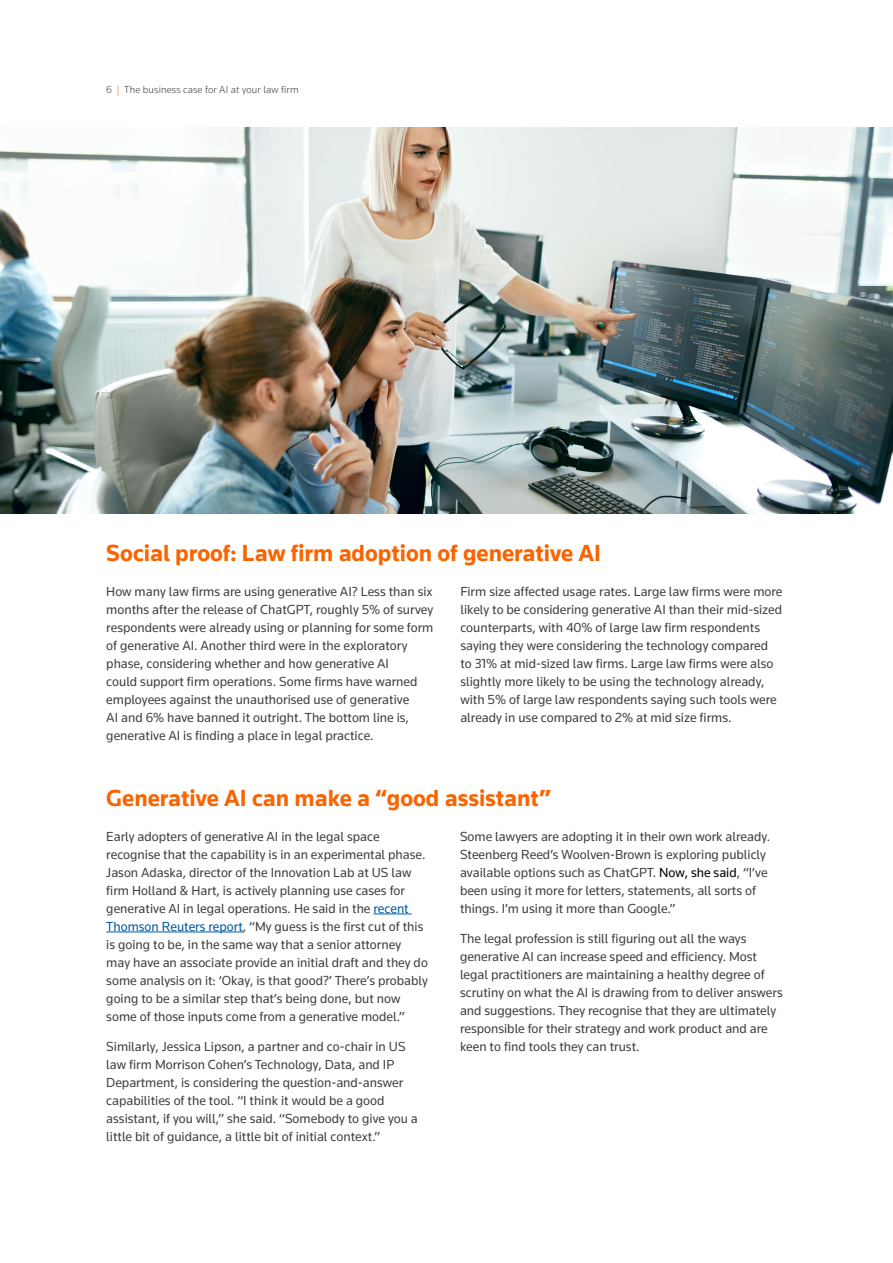
<style>
.page{position:relative;width:893px;height:1263px;background:#fff}
.page>*{position:absolute;margin:0;border:0;box-sizing:border-box;transform-origin:0 0}
.t1{font:700 24px "Knowledge 2017";color:#fa6400}
.t2{font:13.5px/18px "Knowledge 2017";color:#404040}
.t3{font:300 10.5px "Knowledge 2017";letter-spacing:.01em;color:#404040}
.s1{color:#fa6400}
.s2{color:#005da2}
.s3{color:#000}
</style>
<div class="page">
<hr style="left:373px;top:914px;width:39px;height:1px;background:#005da2">
<hr style="left:106px;top:932px;width:137px;height:1px;background:#005da2">
<img style="left:0;top:128px;width:893px;height:385px">
<p class="t3" style="left:106px;top:83px;width:194px">6 <span class="s1">|</span> The business case for AI at your law firm</p>
<h1 class="t1" style="left:106px;top:538px;width:496px">Social proof: Law firm adoption of generative AI</h1>
<p class="t2" style="left:106px;top:582px;width:329px">How many law firms are using generative AI? Less than six months after the release of ChatGPT, roughly 5% of survey respondents were already using or planning for some form of generative AI. Another third were in the exploratory phase, considering whether and how generative AI<br>could support firm operations. Some firms have warned employees against the unauthorised use of generative<br>AI and 6% have banned it outright. The bottom line is, generative AI is finding a place in legal practice.</p>
<p class="t2" style="left:460px;top:582px;width:324px">Firm size affected usage rates. Large law firms were more likely to be considering generative AI than their mid-sized counterparts, with 40% of large law firm respondents saying they were considering the technology compared to 31% at mid-sized law firms. Large law firms were also slightly more likely to be using the technology already, with 5% of large law respondents saying such tools were already in use compared to 2% at mid size firms.</p>
<h1 class="t1" style="left:106px;top:783px;width:447px">Generative AI can make a “good assistant”</h1>
<p class="t2" style="left:106px;top:827px;width:323px">Early adopters of generative AI in the legal space recognise that the capability is in an experimental phase.<br>Jason Adaska, director of the Innovation Lab at US law firm Holland &amp; Hart, is actively planning use cases for generative AI in legal operations. He said in the <span class="s2">recent Thomson Reuters report</span>, “My guess is the first cut of this is going to be, in the same way that a senior attorney may have an associate provide an initial draft and they do some analysis on it: ‘Okay, is that good?’ There’s probably going to be a similar step that’s being done, but now some of those inputs come from a generative model.”</p>
<p class="t2" style="left:106px;top:1037px;width:313px">Similarly, Jessica Lipson, a partner and co-chair in US law firm Morrison Cohen’s Technology, Data, and IP Department, is considering the question-and-answer capabilities of the tool. “I think it would be a good assistant, if you will,” she said. “Somebody to give you a little bit of guidance, a little bit of initial context.”</p>
<p class="t2" style="left:460px;top:827px;width:312px">Some lawyers are adopting it in their own work already.<br>Steenberg Reed’s Woolven-Brown is exploring publicly available options such as ChatGPT. <span class="s3">Now, she said</span>, “I’ve been using it more for letters, statements, all sorts of things. I’m using it more than Google.”</p>
<p class="t2" style="left:460px;top:929px;width:324px">The legal profession is still figuring out all the ways generative AI can increase speed and efficiency. Most legal practitioners are maintaining a healthy degree of scrutiny on what the AI is drawing from to deliver answers and suggestions. They recognise that they are ultimately responsible for their strategy and work product and are keen to find tools they can trust.</p>
</div>
